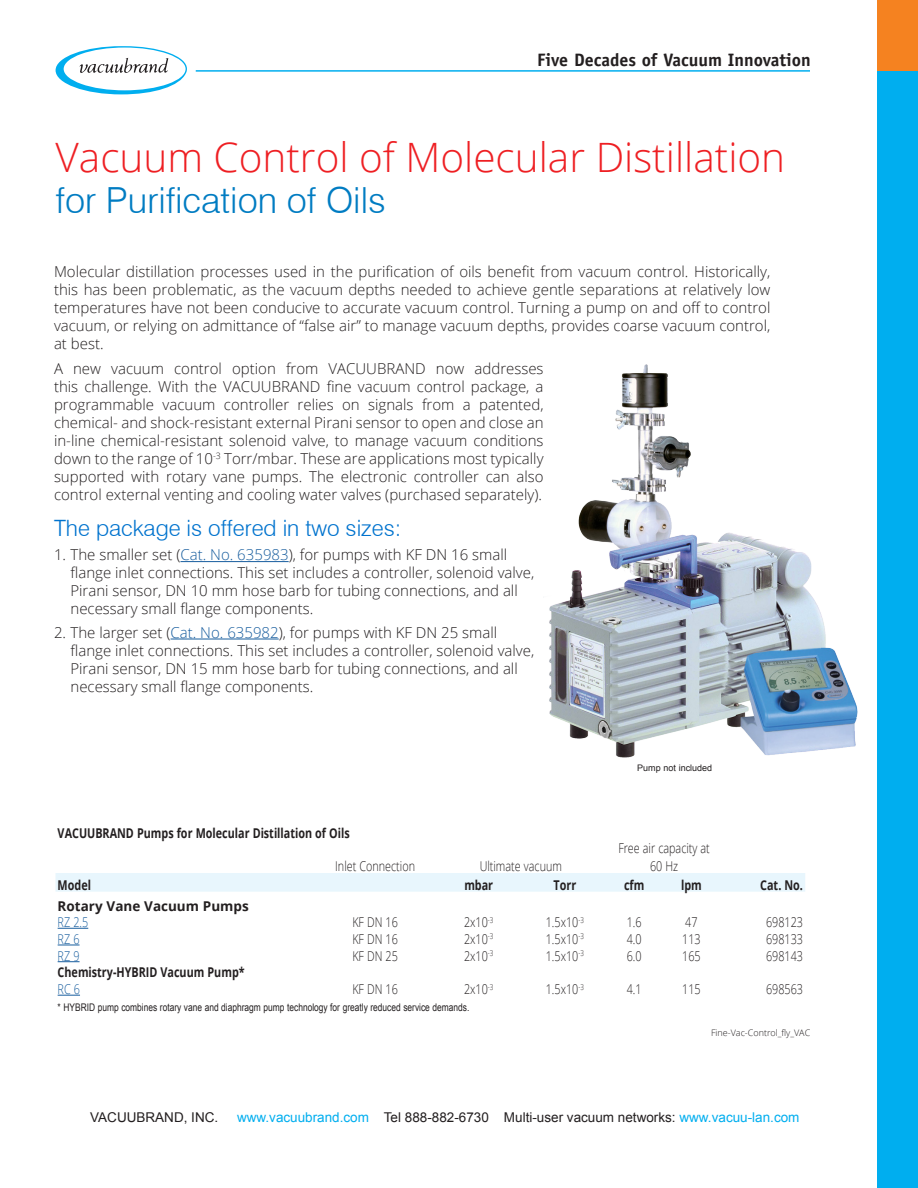
<style>
.page{position:relative;width:918px;height:1188px;background:#fff}
.page>*{position:absolute;margin:0;border:0;box-sizing:border-box;transform-origin:0 0}
.red_headline{font:300 40.5px "Open Sans";color:#ee1f23}
.blue_headline{font:300 36px "Swiss 721 BT";color:#007cc2}
.blue_column_head{font:300 22.5px "Swiss 721 BT";color:#0073ce}
.t1{font:700 18px "Officina Sans";color:#231f20}
.copy{font:300 15px/18px "Open Sans";color:#231f20;text-align:justify}
.BULLET{font:300 15px/18px "Open Sans";color:#231f20}
.Volume_chart_center{font:300 13.5px/18px "Open Sans";color:#231f20;text-align:center;scale:.8 1}
.t2{font:13.5px "Arial";color:#231f20}
.volume_chart{font:700 13.5px "Open Sans";color:#231f20;scale:.8 1}
.volume_chart-2{font:300 13.5px "Open Sans";color:#231f20;scale:.8 1}
.Volume_chart_center-2{font:700 13.5px "Open Sans";color:#231f20;scale:.8 1}
.volume_chart-3{font:700 13.5px "Open Sans";color:#231f20}
.volume_chart-4{font:300 13.5px "Open Sans";color:#175d9e;scale:.8 1}
.volume_chart-5{font:10.5px "Arial";color:#231f20;scale:.8 1}
.t3{font:300 9px "Open Sans";color:#231f20}
.t4{font:9px "Arial";color:#231f20}
.s1{color:#175d9e}
.s2{color:#00aeef}
</style>
<div class="page">
<hr style="left:180px;top:561px;width:109px;height:1px;background:#175d9e">
<hr style="left:171px;top:639px;width:108px;height:1px;background:#175d9e">
<img style="left:549px;top:364px;width:309px;height:394px">
<div style="left:56px;top:873px;width:749px;height:19px;background:#e8f6fd"></div>
<hr style="left:58px;top:928px;width:30px;height:1px;background:#175d9e">
<svg style="left:58px;top:945px;width:22px;height:1px"></svg>
<svg style="left:58px;top:961px;width:22px;height:1px"></svg>
<svg style="left:58px;top:995px;width:22px;height:1px"></svg>
<div style="left:878px;top:71px;width:40px;height:1117px;background:#00aeef"></div>
<svg style="left:56px;top:46px;width:131px;height:48px"></svg>
<hr style="left:196px;top:70px;width:614px;height:2px;background:#00aeef">
<div style="left:878px;top:0;width:40px;height:71px;background:#f58220"></div>
<p class="t1" style="left:537px;top:49px;width:275px">Five Decades of Vacuum Innovation</p>
<p class="red_headline" style="left:56px;top:130px;width:731px">Vacuum Control of Molecular Distillation</p>
<p class="blue_headline" style="left:56px;top:178px;width:332px">for Purification of Oils</p>
<p class="copy" style="left:54px;top:262px;width:718px">Molecular distillation processes used in the purification of oils benefit from vacuum control. Historically, this has been problematic, as the vacuum depths needed to achieve gentle separations at relatively low temperatures have not been conducive to accurate vacuum control. Turning a pump on and off to control vacuum, or relying on admittance of “false air” to manage vacuum depths, provides coarse vacuum control, at best.</p>
<p class="copy" style="left:54px;top:359px;width:491px">A new vacuum control option from VACUUBRAND now addresses this challenge. With the VACUUBRAND fine vacuum control package, a programmable vacuum controller relies on signals from a patented, chemical- and shock-resistant external Pirani sensor to open and close an in-line chemical-resistant solenoid valve, to manage vacuum conditions down to the range of 10<sup>-3</sup> Torr/mbar. These are applications most typically supported with rotary vane pumps. The electronic controller can also control external venting and cooling water valves (purchased separately).</p>
<p class="blue_column_head" style="left:54px;top:515px;width:349px">The package is offered in two sizes:</p>
<p class="BULLET" style="left:70px;top:546px;width:465px;text-indent:-16px">1. The smaller set (<span class="s1">Cat. No. 635983</span>), for pumps with KF DN 16 small flange inlet connections. This set includes a controller, solenoid valve, Pirani sensor, DN 10 mm hose barb for tubing connections, and all necessary small flange components.</p>
<p class="BULLET" style="left:70px;top:623px;width:465px;text-indent:-16px">2. The larger set (<span class="s1">Cat. No. 635982</span>), for pumps with KF DN 25 small flange inlet connections. This set includes a controller, solenoid valve, Pirani sensor, DN 15 mm hose barb for tubing connections, and all necessary small flange components.</p>
<p class="volume_chart" style="left:58px;top:824px;width:367px">VACUUBRAND Pumps for Molecular Distillation of Oils</p>
<p class="volume_chart-2" style="left:335px;top:857px;width:101px">Inlet Connection</p>
<p class="Volume_chart_center" style="left:480px;top:857px;width:104px">Ultimate vacuum</p>
<p class="t4" style="left:637px;top:762px;width:77px">Pump not included</p>
<p class="Volume_chart_center" style="left:618px;top:839px;width:116px">Free air capacity at<br>60 Hz</p>
<p class="volume_chart" style="left:58px;top:875px;width:43px">Model</p>
<p class="Volume_chart_center-2" style="left:464px;top:875px;width:38px">mbar</p>
<p class="Volume_chart_center-2" style="left:554px;top:875px;width:30px">Torr</p>
<p class="Volume_chart_center-2" style="left:624px;top:875px;width:27px">cfm</p>
<p class="Volume_chart_center-2" style="left:681px;top:875px;width:27px">lpm</p>
<p class="Volume_chart_center-2" style="left:760px;top:875px;width:55px">Cat. No.</p>
<p class="volume_chart-3" style="left:58px;top:896px;width:193px">Rotary Vane Vacuum Pumps</p>
<p class="volume_chart-4" style="left:58px;top:913px;width:40px">RZ 2.5</p>
<p class="volume_chart-2" style="left:352px;top:913px;width:59px">KF DN 16</p>
<p class="Volume_chart_center" style="left:464px;top:913px;width:38px">2x10<sup>-3</sup></p>
<p class="Volume_chart_center" style="left:546px;top:913px;width:49px">1.5x10<sup>-3</sup></p>
<p class="Volume_chart_center" style="left:627px;top:913px;width:20px">1.6</p>
<p class="Volume_chart_center" style="left:685px;top:913px;width:17px">47</p>
<p class="Volume_chart_center" style="left:766px;top:913px;width:48px">698123</p>
<p class="volume_chart-4" style="left:58px;top:930px;width:29px">RZ 6</p>
<p class="volume_chart-2" style="left:352px;top:930px;width:59px">KF DN 16</p>
<p class="Volume_chart_center" style="left:464px;top:930px;width:38px">2x10<sup>-3</sup></p>
<p class="Volume_chart_center" style="left:546px;top:930px;width:49px">1.5x10<sup>-3</sup></p>
<p class="Volume_chart_center" style="left:627px;top:930px;width:20px">4.0</p>
<p class="Volume_chart_center" style="left:682px;top:930px;width:25px">113</p>
<p class="Volume_chart_center" style="left:766px;top:930px;width:48px">698133</p>
<p class="volume_chart-4" style="left:58px;top:947px;width:29px">RZ 9</p>
<p class="volume_chart-2" style="left:352px;top:947px;width:59px">KF DN 25</p>
<p class="Volume_chart_center" style="left:464px;top:946px;width:38px">2x10<sup>-3</sup></p>
<p class="Volume_chart_center" style="left:546px;top:946px;width:49px">1.5x10<sup>-3</sup></p>
<p class="Volume_chart_center" style="left:627px;top:946px;width:20px">6.0</p>
<p class="Volume_chart_center" style="left:682px;top:946px;width:25px">165</p>
<p class="Volume_chart_center" style="left:766px;top:946px;width:48px">698143</p>
<p class="volume_chart" style="left:58px;top:963px;width:235px">Chemistry-HYBRID Vacuum Pump*</p>
<p class="volume_chart-4" style="left:58px;top:980px;width:29px">RC 6</p>
<p class="volume_chart-2" style="left:352px;top:980px;width:59px">KF DN 16</p>
<p class="Volume_chart_center" style="left:464px;top:980px;width:38px">2x10<sup>-3</sup></p>
<p class="Volume_chart_center" style="left:546px;top:980px;width:49px">1.5x10<sup>-3</sup></p>
<p class="Volume_chart_center" style="left:627px;top:980px;width:20px">4.1</p>
<p class="Volume_chart_center" style="left:682px;top:980px;width:25px">115</p>
<p class="Volume_chart_center" style="left:766px;top:980px;width:48px">698563</p>
<p class="volume_chart-5" style="left:58px;top:1000px;width:516px">* HYBRID pump combines rotary vane and diaphragm pump technology for greatly reduced service demands.</p>
<p class="t3" style="left:711px;top:1027px;width:101px">Fine-Vac-Control_fly_VAC</p>
<p class="t2" style="left:90px;top:1109px;width:130px">VACUUBRAND, INC.</p>
<p class="t2" style="left:237px;top:1109px;width:564px"><span class="s2">www.vacuubrand.com</span> Tel 888-882-6730 Multi-user vacuum networks: <span class="s2">www.vacuu-lan.com</span></p>
</div>
